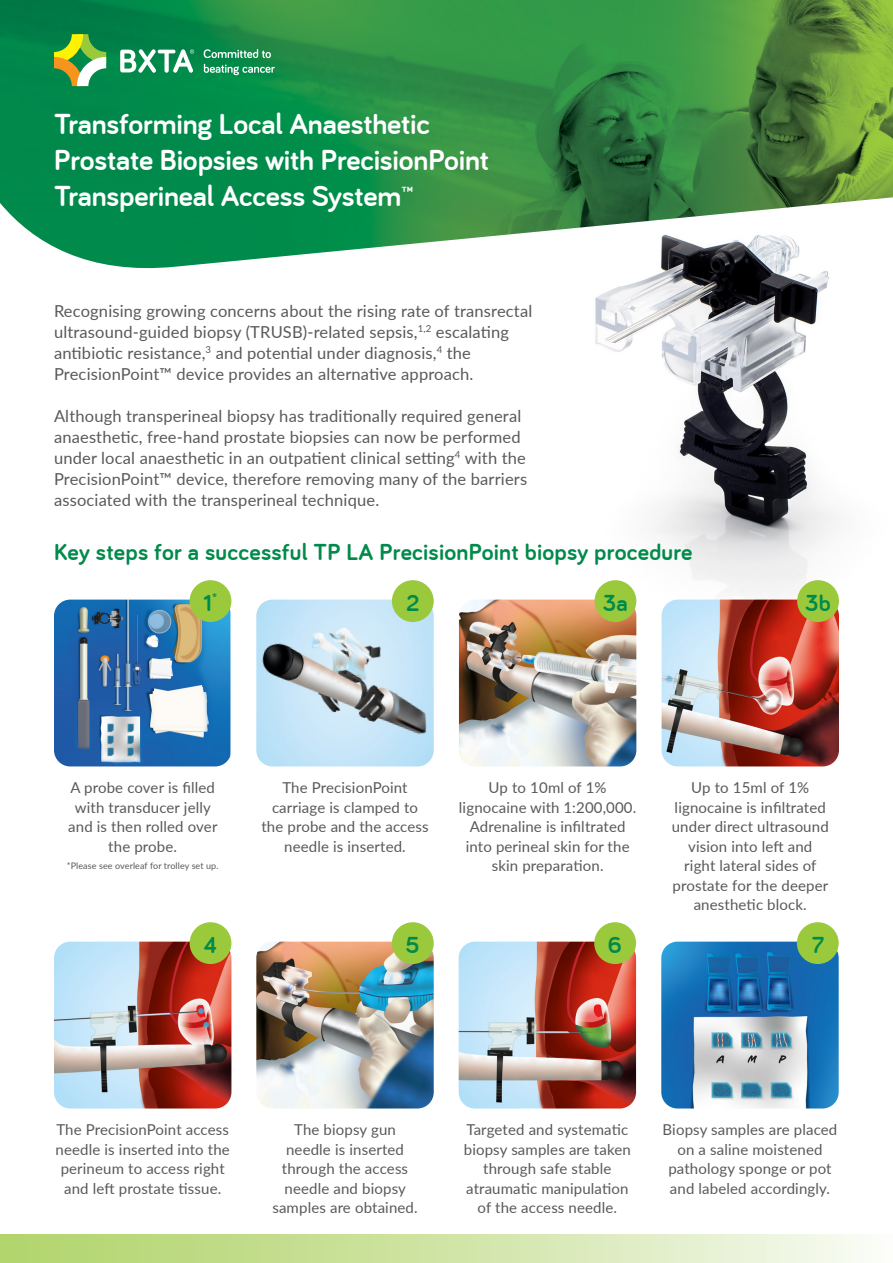
<style>
.page{position:relative;width:893px;height:1263px;background:#fff}
.page>*{position:absolute;margin:0;border:0;box-sizing:border-box;transform-origin:0 0}
.t1{font:700 30px/36px "Bariol";letter-spacing:-.005em;color:#fff}
.t2{font:700 24px "Bariol";letter-spacing:.01em;color:#008a4b}
.t3{font:16.5px/21px "Lato";letter-spacing:.01em;color:#58595b}
.t4{font:15px/19.5px "Lato";letter-spacing:.01em;color:#58595b;text-align:center}
.t5{font:9px "Lato";letter-spacing:.01em;color:#58595b}
</style>
<div class="page">
<img style="left:515px;top:275px;width:324px;height:473px">
<div style="left:0;top:1235px;width:893px;height:28px;background:linear-gradient(to right,#aed265,#f7faf0)"></div>
<img style="left:54px;top:600px;width:177px;height:166px">
<div style="left:190px;top:580px;width:41px;height:42px;background:#9aca3c;border-radius:50%"></div>
<img style="left:256px;top:600px;width:178px;height:166px">
<div style="left:392px;top:580px;width:42px;height:42px;background:#9aca3c;border-radius:50%"></div>
<img style="left:459px;top:600px;width:177px;height:166px">
<div style="left:594px;top:580px;width:42px;height:42px;background:#9aca3c;border-radius:50%"></div>
<img style="left:54px;top:942px;width:177px;height:166px">
<div style="left:190px;top:922px;width:41px;height:42px;background:#9aca3c;border-radius:50%"></div>
<img style="left:256px;top:942px;width:178px;height:166px">
<div style="left:392px;top:922px;width:42px;height:42px;background:#9aca3c;border-radius:50%"></div>
<img style="left:459px;top:942px;width:177px;height:166px">
<div style="left:594px;top:922px;width:42px;height:42px;background:#9aca3c;border-radius:50%"></div>
<img style="left:661px;top:942px;width:178px;height:166px">
<div style="left:797px;top:922px;width:42px;height:42px;background:#9aca3c;border-radius:50%"></div>
<img style="left:0;top:0;width:893px;height:275px">
<img style="left:662px;top:600px;width:177px;height:166px">
<div style="left:797px;top:580px;width:42px;height:42px;background:#9aca3c;border-radius:50%"></div>
<svg style="left:120px;top:49px;width:74px;height:24px"></svg>
<svg style="left:54px;top:34px;width:52px;height:52px;background:#7caf54"></svg>
<svg style="left:204px;top:49px;width:67px;height:9px"></svg>
<svg style="left:204px;top:64px;width:71px;height:11px"></svg>
<h1 class="t1" style="left:54px;top:106px;width:437px">Transforming Local Anaesthetic<br>Prostate Biopsies with PrecisionPoint<br>Transperineal Access System™</h1>
<p class="t3" style="left:54px;top:299px;width:480px">Recognising growing concerns about the rising rate of transrectal ultrasound-guided biopsy (TRUSB)-related sepsis,<sup>1,2</sup> escalating antibiotic resistance,<sup>3</sup> and potential under diagnosis,<sup>4</sup> the PrecisionPoint™ device provides an alternative approach.</p>
<p class="t3" style="left:54px;top:405px;width:475px">Although transperineal biopsy has traditionally required general anaesthetic, free-hand prostate biopsies can now be performed under local anaesthetic in an outpatient clinical setting<sup>4</sup> with the PrecisionPoint™ device, therefore removing many of the barriers associated with the transperineal technique.</p>
<h2 class="t2" style="left:54px;top:538px;width:640px">Key steps for a successful TP LA PrecisionPoint biopsy procedure</h2>
<h2 class="t2" style="left:203px;top:589px;width:15px">1<sup>*</sup></h2>
<h2 class="t2" style="left:406px;top:589px;width:15px">2</h2>
<h2 class="t2" style="left:603px;top:589px;width:27px">3a</h2>
<h2 class="t2" style="left:805px;top:589px;width:27px">3b</h2>
<p class="t4" style="left:68px;top:777px;width:151px">A probe cover is filled with transducer jelly and is then rolled over the probe.</p>
<p class="t5" style="left:67px;top:859px;width:153px">*Please see overleaf for trolley set up.</p>
<h2 class="t2" style="left:204px;top:931px;width:15px">4</h2>
<p class="t4" style="left:261px;top:777px;width:169px">The PrecisionPoint carriage is clamped to the probe and the access needle is inserted.</p>
<h2 class="t2" style="left:406px;top:931px;width:15px">5</h2>
<p class="t4" style="left:459px;top:777px;width:179px">Up to 10ml of 1% lignocaine with 1:200,000.<br>Adrenaline is infiltrated into perineal skin for the skin preparation.</p>
<h2 class="t2" style="left:608px;top:931px;width:16px">6</h2>
<p class="t4" style="left:672px;top:777px;width:158px">Up to 15ml of 1% lignocaine is infiltrated under direct ultrasound vision into left and right lateral sides of prostate for the deeper anesthetic block.</p>
<h2 class="t2" style="left:812px;top:931px;width:14px">7</h2>
<p class="t4" style="left:56px;top:1119px;width:176px">The PrecisionPoint access needle is inserted into the perineum to access right and left prostate tissue.</p>
<p class="t4" style="left:272px;top:1119px;width:147px">The biopsy gun needle is inserted through the access needle and biopsy samples are obtained.</p>
<p class="t4" style="left:464px;top:1119px;width:169px">Targeted and systematic biopsy samples are taken through safe stable atraumatic manipulation of the access needle.</p>
<p class="t4" style="left:663px;top:1119px;width:176px">Biopsy samples are placed on a saline moistened pathology sponge or pot and labeled accordingly.</p>
</div>
